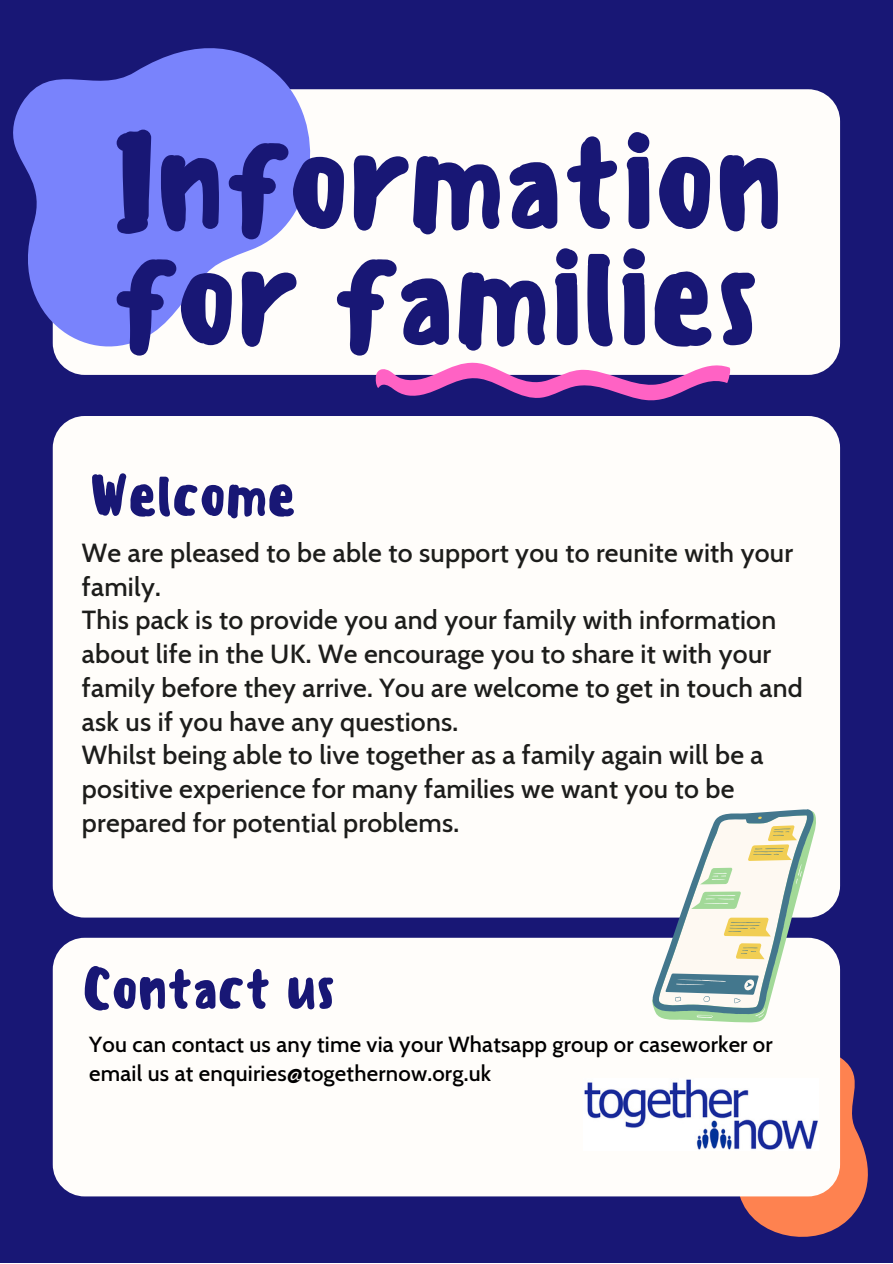
<style>
.page{position:relative;width:893px;height:1264px;background:#fff}
.page>*{position:absolute;margin:0;border:0;box-sizing:border-box;transform-origin:0 0}
.t1{font:500 130.35px/116.1px "Sensei";letter-spacing:-.025em;color:#181775}
.t2{font:500 56.1px "Sensei";letter-spacing:-.025em;color:#181775}
.t3{font:500 26.7px/33.8px "Cabin";letter-spacing:.01em;color:#1d1d1b}
.t4{font:500 22.2px/28px "Cabin";letter-spacing:.01em;color:#000}
</style>
<div class="page">
<div style="left:0;top:0;width:892px;height:1262px;background:#181775"></div>
<div style="left:53px;top:89px;width:787px;height:286px;background:#fffdfa;border-radius:32px"></div>
<div style="left:53px;top:416px;width:787px;height:501px;background:#fffdfa;border-radius:32px"></div>
<svg style="left:13px;top:48px;width:362px;height:327px;fill:#7983fc"></svg>
<svg style="left:637px;top:997px;width:231px;height:240px"></svg>
<div style="left:53px;top:937px;width:787px;height:259px;background:#fffdfa;border-radius:32px"></div>
<img style="left:584px;top:1079px;width:234px;height:71px">
<svg style="left:651px;top:809px;width:167px;height:213px"></svg>
<svg style="left:375px;top:362px;width:356px;height:39px"></svg>
<h1 class="t1" style="left:110px;top:125px;width:675px">Information for families</h1>
<h2 class="t2" style="left:89px;top:462px;width:209px">Welcome</h2>
<p class="t3" style="left:82px;top:535px;width:722px">We are pleased to be able to support you to reunite with your family.<br>This pack is to provide you and your family with information about life in the UK. We encourage you to share it with your family before they arrive. You are welcome to get in touch and ask us if you have any questions.<br>Whilst being able to live together as a family again will be a positive experience for many families we want you to be prepared for potential problems.</p>
<h2 class="t2" style="left:82px;top:955px;width:255px">Contact us</h2>
<p class="t4" style="left:89px;top:1030px;width:685px">You can contact us any time via your Whatsapp group or caseworker or email us at enquiries@togethernow.org.uk</p>
</div>
